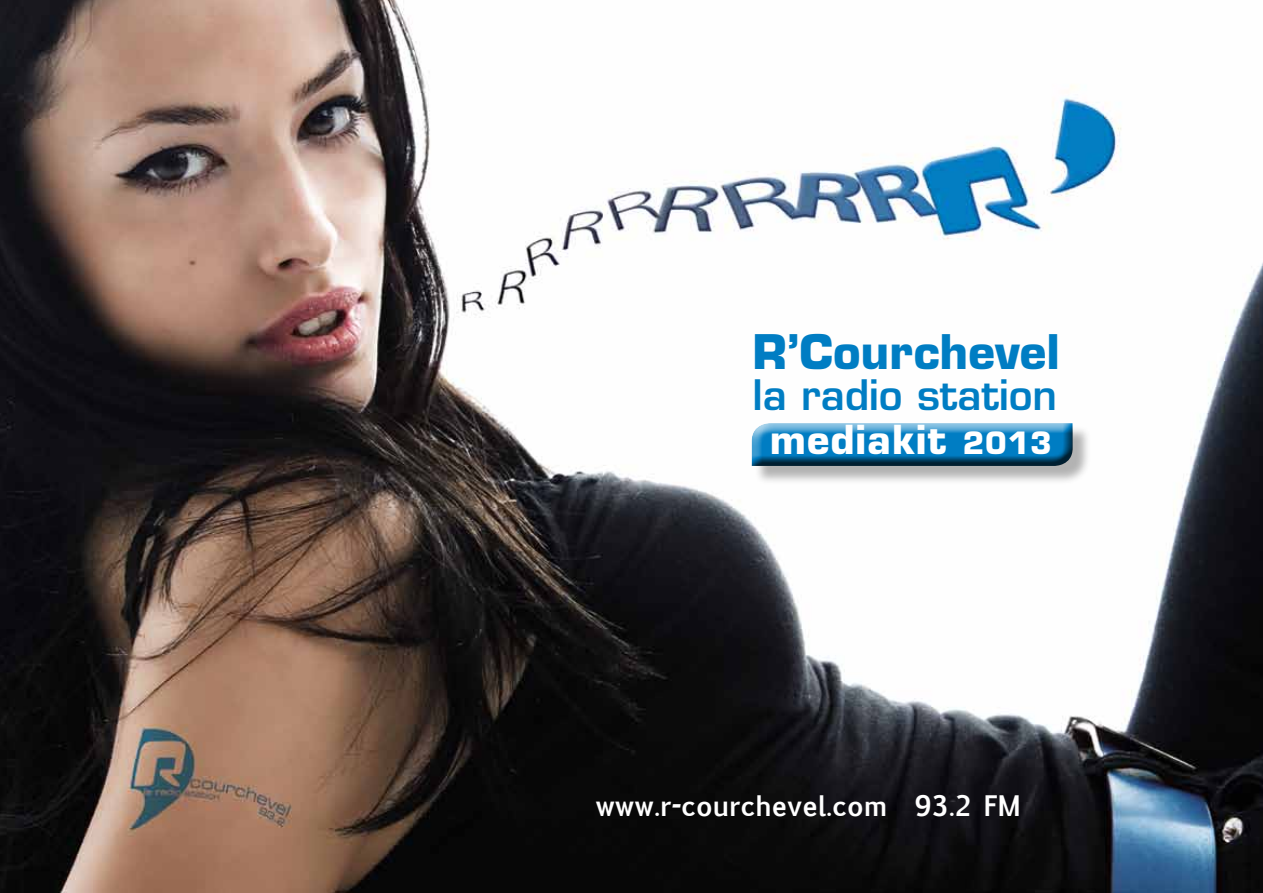
<style>
.page{position:relative;width:1263px;height:893px;background:#fff}
.page>*{position:absolute;margin:0;border:0;box-sizing:border-box;transform-origin:0 0}
.t1{font:700 46.5px "Eurostile";color:#007dc3}
.t2{font:600 40.95px "Eurostile";color:#007dc3}
.t3{font:700 39px "Eurostile";letter-spacing:.03em;color:#fff}
.t4{font:700 27px "Euphemia UCAS";color:#fff;scale:.96 1}
.s1{font-size:30px}
</style>
<div class="page">
<img style="left:0;top:0;width:1263px;height:893px">
<div style="left:754px;top:425px;width:337px;height:60px;background:#000;opacity:.3"></div>
<div style="left:750px;top:423px;width:324px;height:45px;background:#000;opacity:.75"></div>
<h1 class="t1" style="left:753px;top:323px;width:309px">R’Courchevel</h1>
<h2 class="t2" style="left:753px;top:370px;width:306px">la radio station</h2>
<h3 class="t3" style="left:770px;top:416px;width:283px">mediakit <span class="s1">2013</span></h3>
<p class="t4" style="left:595px;top:785px;width:444px">www.r-courchevel.com 93.2 FM</p>
</div>
